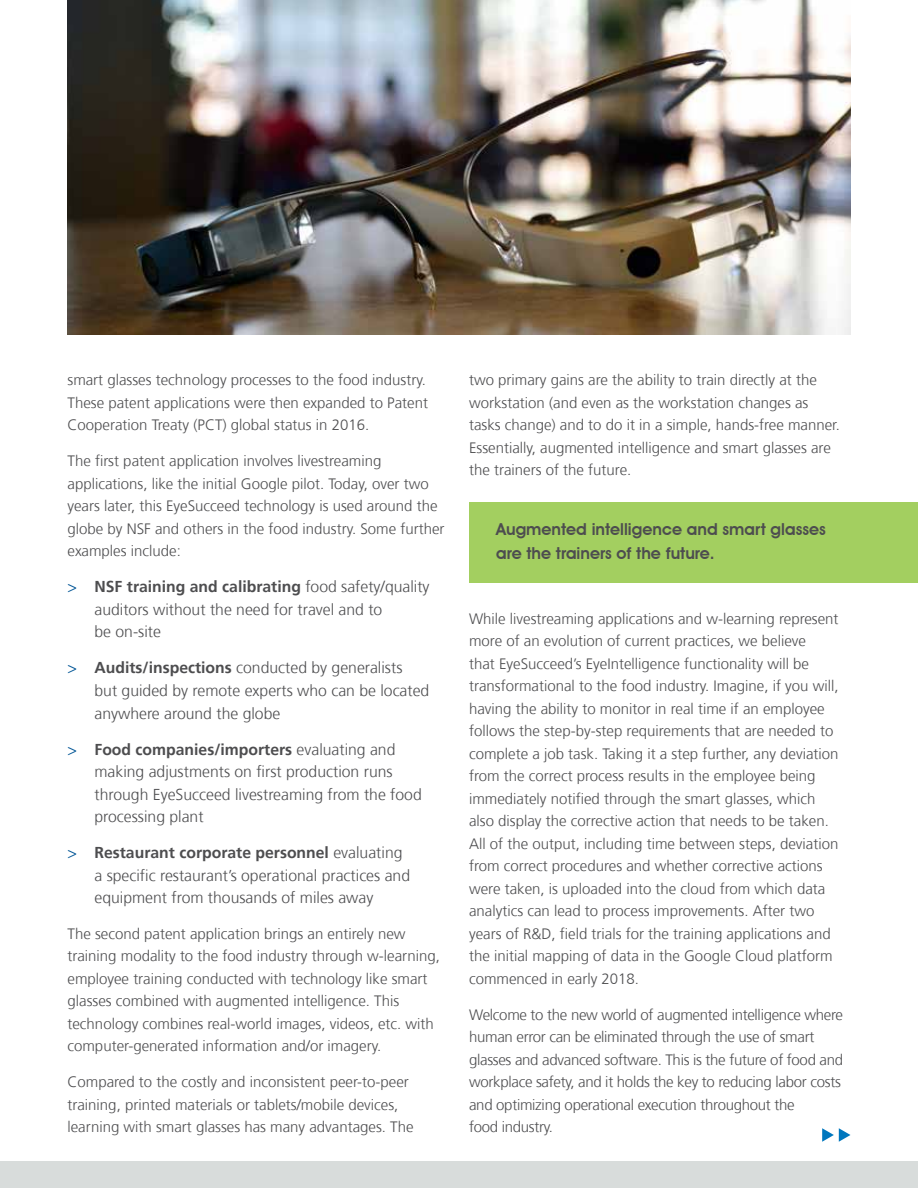
<style>
.page{position:relative;width:918px;height:1188px;background:#fff}
.page>*{position:absolute;margin:0;border:0;box-sizing:border-box;transform-origin:0 0}
.t1{font:600 16.5px/24px "Avant Garde IT Cby BT";color:#4d4d4f}
.t2{font:300 15.75px/22.5px "Frutiger";color:#4d4d4f}
.t3{font:300 15px/22.5px "Frutiger";color:#4d4d4f}
.t4{font:300 15px/22.5px "Frutiger";letter-spacing:-.02em;color:#4d4d4f}
.s1{color:#005596}
.s2{font-weight:700}
</style>
<div class="page">
<div style="left:0;top:1161px;width:918px;height:27px;background:#d8dcdb"></div>
<div style="left:469px;top:502px;width:449px;height:81px;background:#a3cf60"></div>
<img style="left:68px;top:0;width:782px;height:335px">
<svg style="left:822px;top:1128px;width:29px;height:14px"></svg>
<p class="t3" style="left:68px;top:369px;width:362px">smart glasses technology processes to the food industry.<br>These patent applications were then expanded to Patent<br>Cooperation Treaty (PCT) global status in 2016.</p>
<p class="t3" style="left:68px;top:450px;width:379px">The first patent application involves livestreaming applications, like the initial Google pilot. Today, over two years later, this EyeSucceed technology is used around the globe by NSF and others in the food industry. Some further examples include:</p>
<p class="t2" style="left:94px;top:576px;width:337px;text-indent:-27px"><span class="s1">&gt;</span> <span class="s2">NSF training and calibrating</span> food safety/quality auditors without the need for travel and to<br>be on-site</p>
<p class="t2" style="left:94px;top:657px;width:336px;text-indent:-27px"><span class="s1">&gt;</span> <span class="s2">Audits/inspections</span> conducted by generalists<br>but guided by remote experts who can be located anywhere around the globe</p>
<p class="t2" style="left:94px;top:738px;width:329px;text-indent:-27px"><span class="s1">&gt;</span> <span class="s2">Food companies/importers</span> evaluating and making adjustments on first production runs through EyeSucceed livestreaming from the food processing plant</p>
<p class="t2" style="left:94px;top:842px;width:317px;text-indent:-27px"><span class="s1">&gt;</span> <span class="s2">Restaurant corporate personnel</span> evaluating a specific restaurant’s operational practices and equipment from thousands of miles away</p>
<p class="t3" style="left:68px;top:923px;width:374px">The second patent application brings an entirely new training modality to the food industry through w-learning, employee training conducted with technology like smart glasses combined with augmented intelligence. This technology combines real-world images, videos, etc. with computer-generated information and/or imagery.</p>
<p class="t3" style="left:68px;top:1071px;width:348px">Compared to the costly and inconsistent peer-to-peer training, printed materials or tablets/mobile devices, learning with smart glasses has many advantages. The</p>
<p class="t3" style="left:469px;top:369px;width:372px">two primary gains are the ability to train directly at the workstation (and even as the workstation changes as tasks change) and to do it in a simple, hands-free manner.<br>Essentially, augmented intelligence and smart glasses are the trainers of the future.</p>
<p class="t1" style="left:496px;top:517px;width:331px">Augmented intelligence and smart glasses are the trainers of the future.</p>
<p class="t3" style="left:469px;top:608px;width:371px">While livestreaming applications and w-learning represent more of an evolution of current practices, we believe<br>that EyeSucceed’s EyeIntelligence functionality will be transformational to the food industry. Imagine, if you will, having the ability to monitor in real time if an employee follows the step-by-step requirements that are needed to complete a job task. Taking it a step further, any deviation from the correct process results in the employee being immediately notified through the smart glasses, which also display the corrective action that needs to be taken.<br>All of the output, including time between steps, deviation from correct procedures and whether corrective actions were taken, is uploaded into the cloud from which data analytics can lead to process improvements. After two years of R&amp;D, field trials for the training applications and the initial mapping of data in the Google Cloud platform commenced in early 2018.</p>
<p class="t4" style="left:469px;top:1004px;width:376px">Welcome to the new world of augmented intelligence where human error can be eliminated through the use of smart glasses and advanced software. This is the future of food and workplace safety, and it holds the key to reducing labor costs and optimizing operational execution throughout the<br>food industry.</p>
</div>
